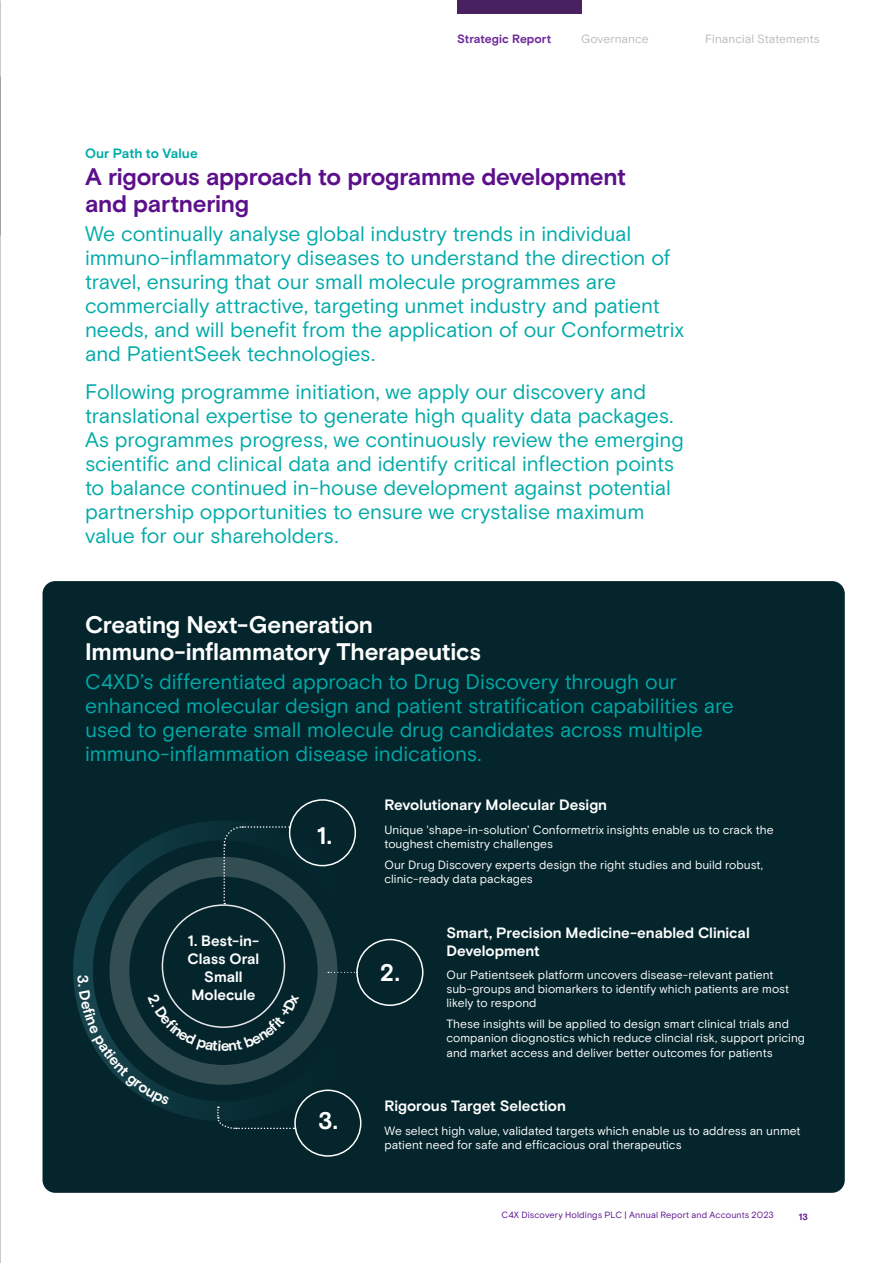
<style>
.page{position:relative;width:893px;height:1263px;background:#fff}
.page>*{position:absolute;margin:0;border:0;box-sizing:border-box;transform-origin:0 0}
.t1{font:700 24px/27px "Basis Grotesque Pro";letter-spacing:-.015em;color:#fff}
.t2{font:700 24px/27px "Basis Grotesque Pro";letter-spacing:-.015em;color:#5c0f8b}
.t3{font:21px/24px "Basis Grotesque Pro";letter-spacing:-.005em;color:#00aaa8}
.t4{font:700 15px/18px "Basis Grotesque Pro";letter-spacing:-.005em;color:#fff}
.t5{font:700 13.5px "Basis Grotesque Pro";letter-spacing:-.005em;color:#00aaa8}
.t6{font:12px/14.2px "Basis Grotesque Pro";letter-spacing:.005em;color:#fff}
.t7{font:12px "Basis Grotesque Pro";color:#bcbcbc}
.t8{font:700 12px "Basis Grotesque Pro";letter-spacing:.005em;color:#6c2797}
.t9{font:9px "Basis Grotesque Pro";letter-spacing:.01em;color:#5c0f8b}
.t10{font:700 9px "Basis Grotesque Pro";color:#5c0f8b}
</style>
<div class="page">
<div style="left:43px;top:581px;width:802px;height:612px;background:#04252c;border-radius:13px"></div>
<div style="left:73px;top:820px;width:301px;height:301px;border:20px solid #fff;border-radius:50%"></div>
<div style="left:109px;top:857px;width:228px;height:228px;border:20px solid #fff;border-radius:50%"></div>
<div style="left:289px;top:799px;width:67px;height:67px;border:2px solid #fff;border-radius:50%"></div>
<div style="left:356px;top:939px;width:67px;height:67px;border:2px solid #fff;border-radius:50%"></div>
<div style="left:294px;top:1089px;width:67px;height:68px;border:2px solid #fff;border-radius:50%"></div>
<svg style="left:223px;top:825px;width:67px;height:79px"></svg>
<svg style="left:328px;top:972px;width:29px;height:1px"></svg>
<div style="left:457px;top:0;width:124px;height:13px;background:#482260"></div>
<svg style="left:77px;top:975px;width:222px;height:155px"></svg>
<p class="t8" style="left:457px;top:31px;width:96px">Strategic Report</p>
<p class="t7" style="left:581px;top:31px;width:69px">Governance</p>
<p class="t7" style="left:705px;top:31px;width:116px">Financial Statements</p>
<p class="t5" style="left:85px;top:146px;width:114px">Our Path to Value</p>
<p class="t2" style="left:85px;top:164px;width:542px">A rigorous approach to programme development and partnering</p>
<p class="t3" style="left:85px;top:222px;width:600px">We continually analyse global industry trends in individual immuno-inflammatory diseases to understand the direction of travel, ensuring that our small molecule programmes are commercially attractive, targeting unmet industry and patient needs, and will benefit from the application of our Conformetrix and PatientSeek technologies.</p>
<p class="t3" style="left:85px;top:380px;width:600px">Following programme initiation, we apply our discovery and translational expertise to generate high quality data packages.<br>As programmes progress, we continuously review the emerging scientific and clinical data and identify critical inflection points to balance continued in-house development against potential partnership opportunities to ensure we crystalise maximum value for our shareholders.</p>
<p class="t1" style="left:85px;top:612px;width:398px">Creating Next-Generation<br>Immuno-inflammatory Therapeutics</p>
<p class="t3" style="left:85px;top:670px;width:650px">C4XD’s differentiated approach to Drug Discovery through our enhanced molecular design and patient stratification capabilities are used to generate small molecule drug candidates across multiple immuno-inflammation disease indications.</p>
<p class="t4" style="left:384px;top:797px;width:224px">Revolutionary Molecular Design</p>
<p class="t6" style="left:384px;top:823px;width:391px">Unique 'shape-in-solution' Conformetrix insights enable us to crack the toughest chemistry challenges</p>
<p class="t6" style="left:384px;top:857px;width:380px">Our Drug Discovery experts design the right studies and build robust, clinic-ready data packages</p>
<p class="t1" style="left:317px;top:823px;width:17px">1.</p>
<p class="t4" style="left:187px;top:932px;width:73px;text-align:center">1. Best-in-<br>Class Oral<br>Small<br>Molecule</p>
<p class="t1" style="left:318px;top:1108px;width:21px">3.</p>
<p class="t1" style="left:380px;top:960px;width:21px">2.</p>
<p class="t4" style="left:446px;top:924px;width:305px">Smart, Precision Medicine-enabled Clinical<br>Development</p>
<p class="t6" style="left:446px;top:968px;width:344px">Our Patientseek platform uncovers disease-relevant patient sub-groups and biomarkers to identify which patients are most likely to respond</p>
<p class="t6" style="left:446px;top:1017px;width:360px">These insights will be applied to design smart clinical trials and companion diognostics which reduce clincial risk, support pricing and market access and deliver better outcomes for patients</p>
<p class="t4" style="left:384px;top:1098px;width:183px">Rigorous Target Selection</p>
<p class="t6" style="left:384px;top:1124px;width:418px">We select high value, validated targets which enable us to address an unmet patient need for safe and efficacious oral therapeutics</p>
<p class="t9" style="left:501px;top:1210px;width:274px">C4X Discovery Holdings PLC | Annual Report and Accounts 2023</p>
<p class="t10" style="left:799px;top:1212px;width:11px">13</p>
</div>
